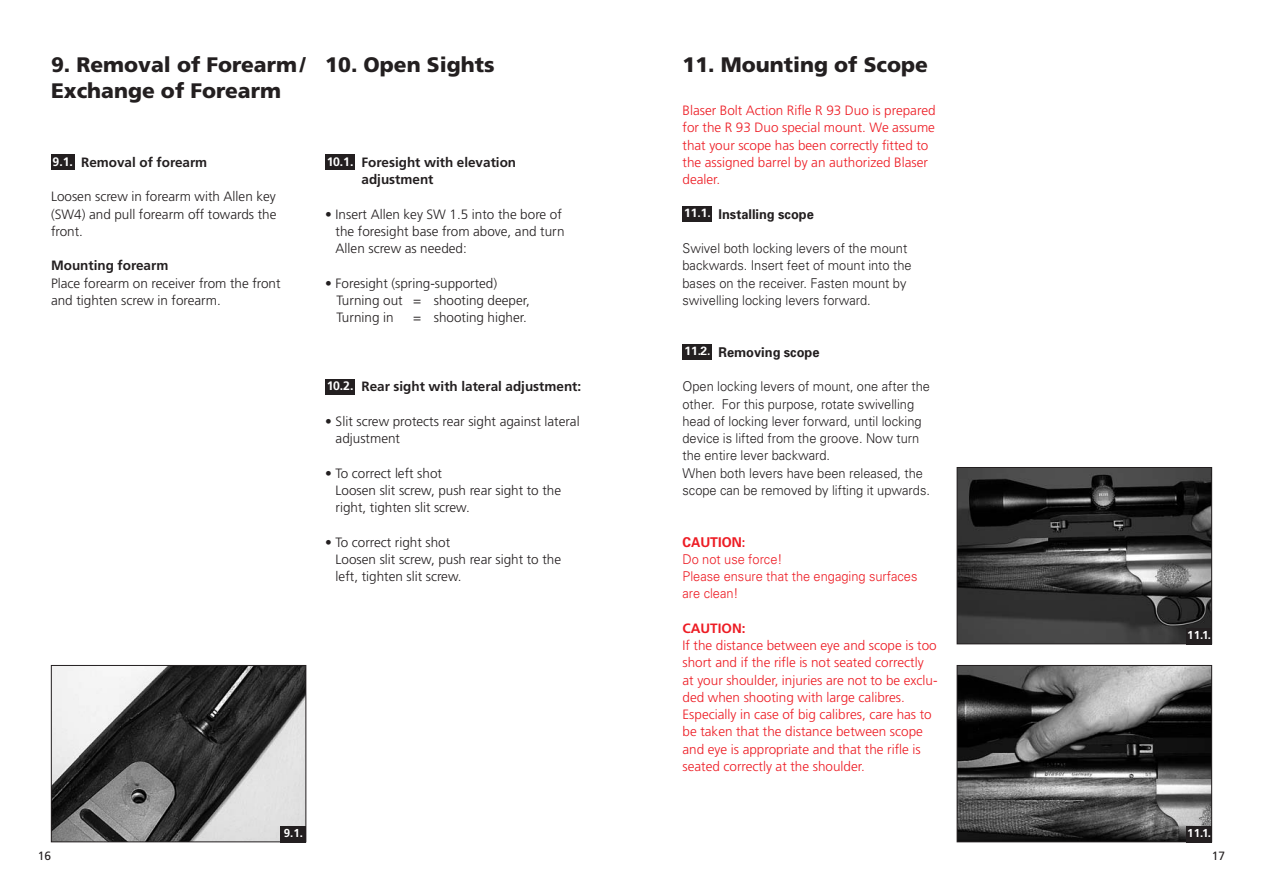
<style>
.page{position:relative;width:1263px;height:893px;background:#fff}
.page>*{position:absolute;margin:0;border:0;box-sizing:border-box;transform-origin:0 0}
.t1{font:900 21px/25.8px "Frutiger";color:#231f20}
.t2{font:300 13.5px/17.2px "Frutiger";color:#231f20}
.t3{font:300 13.5px/17.2px "Frutiger";color:#ed1c24}
.t4{font:300 13.5px/17.2px "Univers";color:#231f20;scale:.95 1}
.t5{font:700 13.5px/17.2px "Frutiger";color:#231f20}
.t6{font:300 13.5px/17.2px "Univers";color:#ed1c24;scale:.95 1}
.t7{font:700 13.5px "Univers";color:#231f20;scale:.95 1}
.t8{font:700 13.5px "Univers";color:#ed1c24;scale:.95 1}
.t9{font:700 13.5px "Frutiger";color:#ed1c24}
.t10{font:700 12.3px "Frutiger";color:#fff}
.t11{font:700 12px "Univers";color:#fff}
.t12{font:12px "Frutiger";color:#231f20}
.t13{font:700 11.55px "Frutiger";color:#fff}
</style>
<div class="page">
<div style="left:51px;top:155px;width:24px;height:15px;background:#231f20"></div>
<div style="left:325px;top:379px;width:30px;height:15px;background:#231f20"></div>
<div style="left:325px;top:155px;width:30px;height:15px;background:#231f20"></div>
<div style="left:682px;top:345px;width:30px;height:15px;background:#231f20"></div>
<div style="left:682px;top:207px;width:30px;height:15px;background:#231f20"></div>
<img style="left:53px;top:667px;width:251px;height:173px">
<div style="left:51px;top:665px;width:255px;height:177px;border:1px solid #231f20"></div>
<div style="left:281px;top:826px;width:25px;height:16px;background:#231f20"></div>
<img style="left:959px;top:469px;width:251px;height:173px">
<div style="left:957px;top:467px;width:255px;height:177px;border:1px solid #231f20"></div>
<div style="left:1186px;top:628px;width:26px;height:16px;background:#231f20"></div>
<img style="left:959px;top:667px;width:251px;height:173px">
<div style="left:957px;top:665px;width:255px;height:177px;border:1px solid #231f20"></div>
<div style="left:1186px;top:826px;width:26px;height:16px;background:#231f20"></div>
<h1 class="t1" style="left:51px;top:54px;width:256px">9. Removal of Forearm/<br>Exchange of Forearm</h1>
<h1 class="t1" style="left:325px;top:54px;width:171px">10. Open Sights</h1>
<h1 class="t1" style="left:682px;top:54px;width:247px">11. Mounting of Scope</h1>
<p class="t5" style="left:81px;top:155px;width:128px">Removal of forearm</p>
<p class="t2" style="left:51px;top:189px;width:227px;text-align:justify">Loosen screw in forearm with Allen key (SW4) and pull forearm off towards the front.</p>
<p class="t5" style="left:51px;top:258px;width:119px">Mounting forearm</p>
<p class="t2" style="left:51px;top:275px;width:231px">Place forearm on receiver from the front and tighten screw in forearm.</p>
<p class="t10" style="left:53px;top:156px;width:22px">9.1.</p>
<p class="t5" style="left:361px;top:155px;width:156px">Foresight with elevation adjustment</p>
<p class="t2" style="left:336px;top:206px;width:230px;text-indent:-10px">• Insert Allen key SW 1.5 into the bore of the foresight base from above, and turn<br>Allen screw as needed:</p>
<p class="t2" style="left:336px;top:275px;width:195px;text-indent:-11px">• Foresight (spring-supported)<br>Turning out = shooting deeper,<br>Turning in</p>
<p class="t10" style="left:327px;top:156px;width:28px">10.1.</p>
<p class="t2" style="left:413px;top:310px;width:115px">= shooting higher.</p>
<p class="t5" style="left:361px;top:379px;width:221px">Rear sight with lateral adjustment:</p>
<p class="t2" style="left:336px;top:413px;width:246px;text-indent:-10px">• Slit screw protects rear sight against lateral adjustment</p>
<p class="t2" style="left:336px;top:465px;width:227px;text-indent:-10px">• To correct left shot<br>Loosen slit screw, push rear sight to the right, tighten slit screw.</p>
<p class="t2" style="left:336px;top:534px;width:227px;text-indent:-10px">• To correct right shot<br>Loosen slit screw, push rear sight to the left, tighten slit screw.</p>
<p class="t10" style="left:327px;top:381px;width:28px">10.2.</p>
<p class="t13" style="left:284px;top:828px;width:21px">9.1.</p>
<p class="t3" style="left:682px;top:103px;width:255px">Blaser Bolt Action Rifle R 93 Duo is prepared for the R 93 Duo special mount. We assume that your scope has been correctly fitted to the assigned barrel by an authorized Blaser dealer.</p>
<p class="t7" style="left:718px;top:209px;width:102px">Installing scope</p>
<p class="t4" style="left:682px;top:241px;width:243px">Swivel both locking levers of the mount backwards. Insert feet of mount into the bases on the receiver. Fasten mount by swivelling locking levers forward.</p>
<p class="t7" style="left:718px;top:347px;width:108px">Removing scope</p>
<p class="t4" style="left:682px;top:379px;width:262px">Open locking levers of mount, one after the other. For this purpose, rotate swivelling head of locking lever forward, until locking device is lifted from the groove. Now turn the entire lever backward.<br>When both levers have been released, the scope can be removed by lifting it upwards.</p>
<p class="t8" style="left:682px;top:537px;width:67px">CAUTION:</p>
<p class="t6" style="left:682px;top:552px;width:249px">Do not use force!<br>Please ensure that the engaging surfaces are clean!</p>
<p class="t9" style="left:682px;top:623px;width:64px">CAUTION:</p>
<p class="t3" style="left:682px;top:638px;width:256px">If the distance between eye and scope is too short and if the rifle is not seated correctly at your shoulder, injuries are not to be exclu&shy;ded when shooting with large calibres.<br>Especially in case of big calibres, care has to be taken that the distance between scope and eye is appropriate and that the rifle is seated correctly at the shoulder.</p>
<p class="t11" style="left:684px;top:209px;width:28px">11.1.</p>
<p class="t11" style="left:684px;top:347px;width:28px">11.2.</p>
<p class="t13" style="left:1187px;top:631px;width:25px">11.1.</p>
<p class="t13" style="left:1187px;top:828px;width:25px">11.1.</p>
<p class="t12" style="left:38px;top:851px;width:15px">16</p>
<p class="t12" style="left:1212px;top:851px;width:15px">17</p>
</div>
